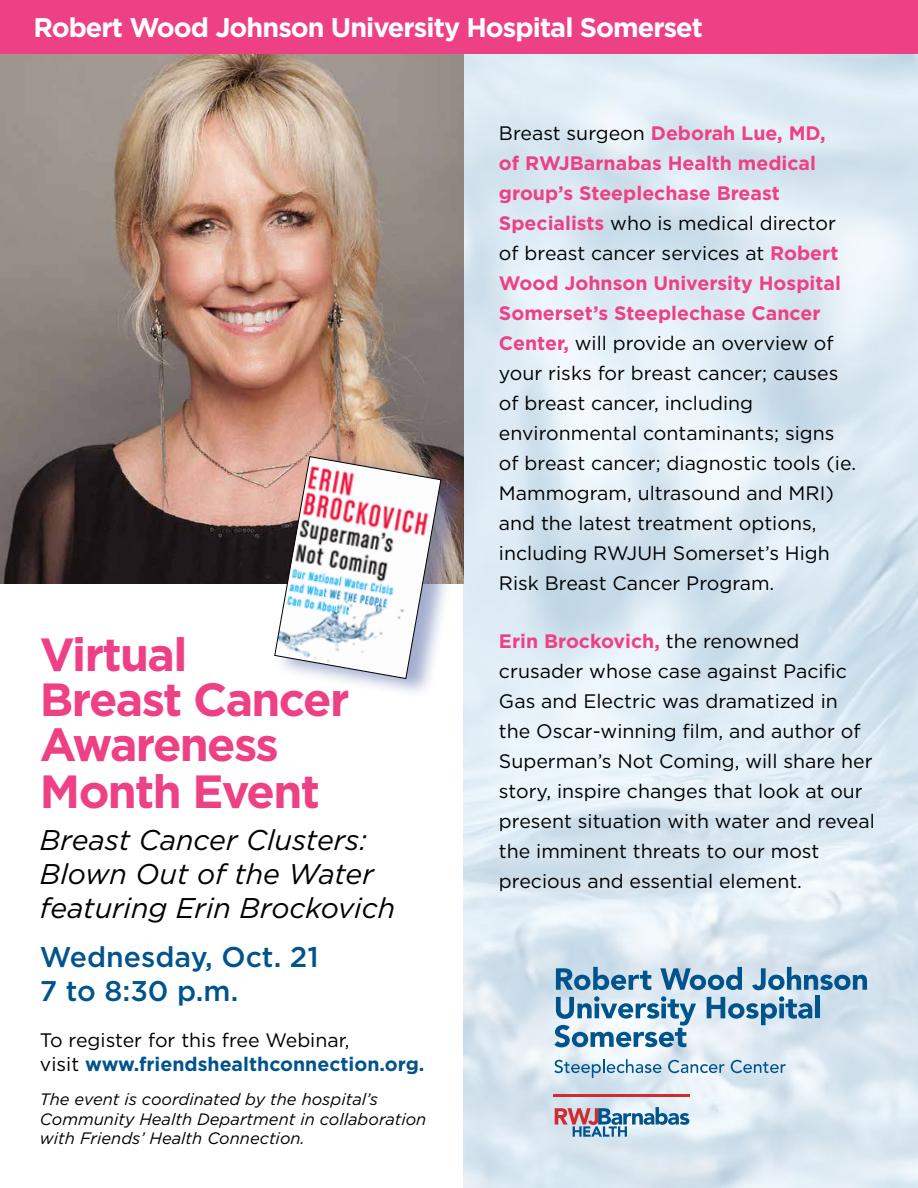
<style>
.page{position:relative;width:918px;height:1188px;background:#fff}
.page>*{position:absolute;margin:0;border:0;box-sizing:border-box;transform-origin:0 0}
.t1{font:700 46.5px/45.5px "Gotham";letter-spacing:-.035em;color:#ee4185}
.t2{font:italic 28.5px/34.2px "Gotham";color:#000}
.t3{font:500 28.5px/34.2px "Gotham";color:#00538b}
.t4{font:700 27px "Gotham";letter-spacing:-.035em;color:#fff}
.t5{font:19.5px/30px "Gotham";color:#000}
.t6{font:italic 16.5px/19.5px "Gotham";color:#000}
.s1{font-weight:700;color:#00538b}
.s2{font-weight:700;color:#ee4185}
</style>
<div class="page">
<img style="left:464px;top:54px;width:454px;height:1134px">
<img style="left:0;top:54px;width:464px;height:529px">
<div style="left:274px;top:449px;width:195px;height:251px;background:#25408f;opacity:.42"></div>
<svg style="left:274px;top:456px;width:168px;height:223px"></svg>
<svg style="left:556px;top:967px;width:95px;height:23px;background:#74a1c0"></svg>
<svg style="left:660px;top:967px;width:82px;height:23px;background:#77a3c1"></svg>
<svg style="left:752px;top:967px;width:115px;height:23px;background:#80a9c5"></svg>
<svg style="left:707px;top:996px;width:105px;height:29px;background:#8eb3cc"></svg>
<hr style="left:815px;top:995px;width:4px;height:23px;background:#00538b">
<svg style="left:554px;top:996px;width:142px;height:51px"></svg>
<svg style="left:554px;top:1059px;width:108px;height:19px;background:#aecadc"></svg>
<svg style="left:668px;top:1060px;width:56px;height:13px"></svg>
<svg style="left:731px;top:1060px;width:55px;height:13px"></svg>
<hr style="left:554px;top:1095px;width:136px;height:2px;background:#d02c2f">
<svg style="left:555px;top:1107px;width:134px;height:30px;background:#a5b1c5"></svg>
<div style="left:0;top:0;width:918px;height:54px;background:#ee4185"></div>
<h3 class="t4" style="left:33px;top:10px;width:671px">Robert Wood Johnson University Hospital Somerset</h3>
<h1 class="t1" style="left:40px;top:632px;width:311px">Virtual<br>Breast Cancer<br>Awareness<br>Month Event</h1>
<h2 class="t2" style="left:40px;top:822px;width:357px">Breast Cancer Clusters:<br>Blown Out of the Water featuring Erin Brockovich</h2>
<h2 class="t3" style="left:40px;top:940px;width:280px">Wednesday, Oct. 21<br>7 to 8:30 p.m.</h2>
<p class="t5" style="left:40px;top:1028px;width:386px;line-height:23.4px">To register for this free Webinar,<br>visit <span class="s1">www.friendshealthconnection.org.</span></p>
<p class="t6" style="left:40px;top:1089px;width:388px">The event is coordinated by the hospital’s<br>Community Health Department in collaboration with Friends’ Health Connection.</p>
<p class="t5" style="left:499px;top:118px;width:359px">Breast surgeon <span class="s2">Deborah Lue, MD,<br>of RWJBarnabas Health medical group’s Steeplechase Breast Specialists</span> who is medical director of breast cancer services at <span class="s2">Robert Wood Johnson University Hospital Somerset’s Steeplechase Cancer Center,</span> will provide an overview of your risks for breast cancer; causes of breast cancer, including environmental contaminants; signs of breast cancer; diagnostic tools (ie.<br>Mammogram, ultrasound and MRI) and the latest treatment options, including RWJUH Somerset’s High Risk Breast Cancer Program.</p>
<p class="t5" style="left:499px;top:626px;width:377px"><span class="s2">Erin Brockovich,</span> the renowned crusader whose case against Pacific Gas and Electric was dramatized in<br>the Oscar-winning film, and author of Superman’s Not Coming, will share her story, inspire changes that look at our present situation with water and reveal the imminent threats to our most precious and essential element.</p>
</div>
